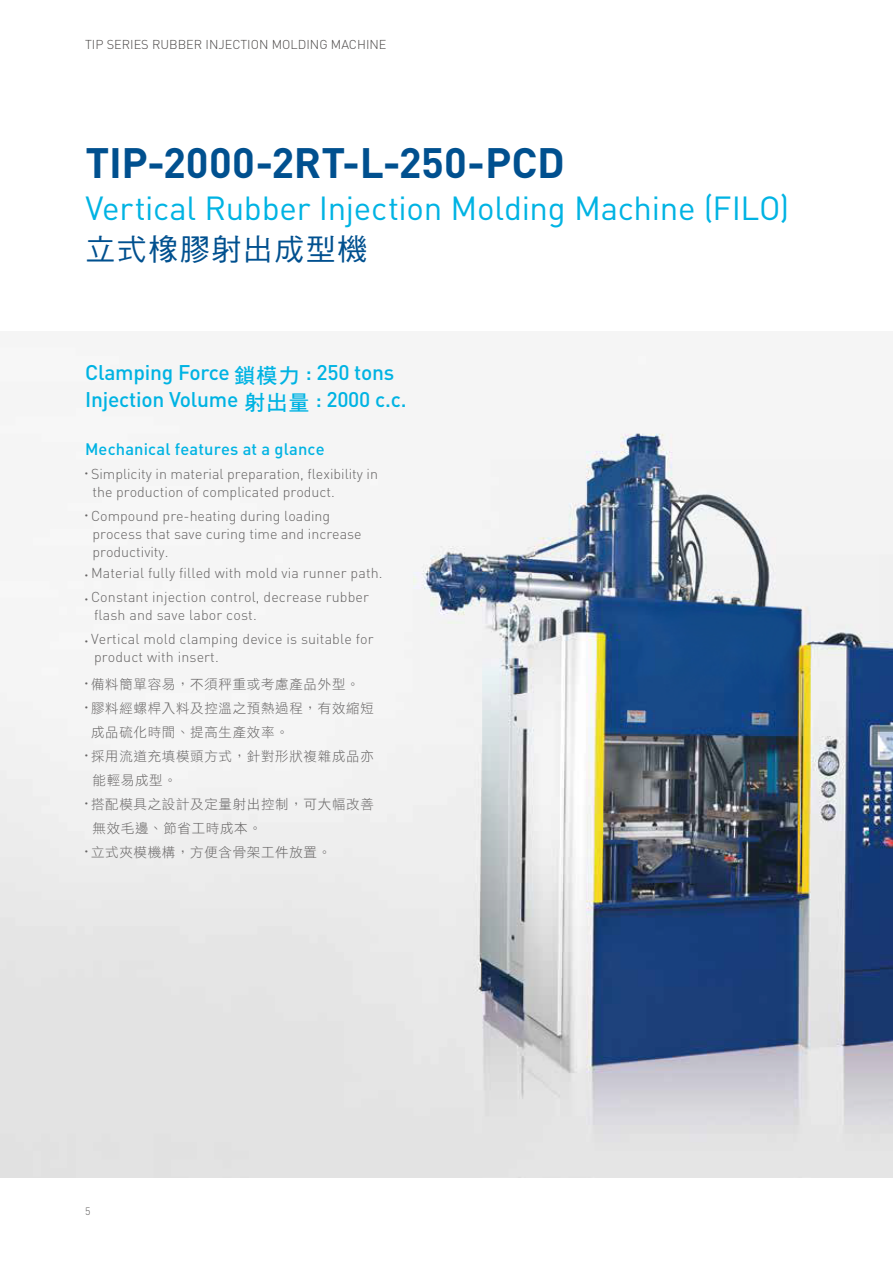
<style>
.page{position:relative;width:893px;height:1263px;background:#fff}
.page>*{position:absolute;margin:0;border:0;box-sizing:border-box;transform-origin:0 0}
.t1{font:700 42px "DIN Pro";color:#00508f}
.t2{font:33px "DIN Pro";letter-spacing:-.01em;color:#00b3e3}
.t3{font:30px "DF Hei Std W5";letter-spacing:.05em;color:#00508f}
.t4{font:500 21px/27px "DIN Pro";letter-spacing:-.01em;color:#00b3e3}
.t5{font:500 16.5px "DIN Pro";letter-spacing:.01em;color:#00b3e3}
.t6{font:300 14.25px/18px "DIN Pro";color:#666464}
.t7{font:13.5px/24px "DF Hei Std W3";letter-spacing:.05em;color:#666464}
.t8{font:300 12.75px "DIN Pro";color:#4c4948}
.t9{font:300 10.5px "DIN Pro";color:#595757}
.s1{font-family:"DF Hei Std W7";font-weight:400}
.s2{font-family:"Arial";font-weight:700;font-size:7.5px}
</style>
<div class="page">
<img style="left:0;top:433px;width:893px;height:745px">
<p class="t8" style="left:85px;top:35px;width:303px">TIP SERIES RUBBER INJECTION MOLDING MACHINE</p>
<h1 class="t1" style="left:85px;top:134px;width:481px">TIP-2000-2RT-L-250-PCD</h1>
<h2 class="t2" style="left:85px;top:185px;width:705px">Vertical Rubber Injection Molding Machine (FILO)</h2>
<h3 class="t3" style="left:85px;top:233px;width:284px">立式橡膠射出成型機</h3>
<h3 class="t4" style="left:85px;top:358px;width:323px">Clamping Force <span class="s1">鎖模力</span> : 250 tons<br>Injection Volume <span class="s1">射出量</span> : 2000 c.c.</h3>
<p class="t5" style="left:85px;top:438px;width:241px">Mechanical features at a glance</p>
<p class="t6" style="left:93px;top:464px;width:287px;text-indent:-7px"><sup>•</sup> Simplicity in material preparation, flexibility in the production of complicated product.</p>
<p class="t6" style="left:93px;top:506px;width:271px;text-indent:-7px"><sup>•</sup> Compound pre-heating during loading process that save curing time and increase productivity.</p>
<p class="t6" style="left:85px;top:563px;width:299px"><span class="s2">•</span> Material fully filled with mold via runner path.</p>
<p class="t6" style="left:94px;top:587px;width:276px;text-indent:-9px"><span class="s2">•</span> Constant injection control, decrease rubber flash and save labor cost.</p>
<p class="t6" style="left:94px;top:629px;width:281px;text-indent:-9px"><span class="s2">•</span> Vertical mold clamping device is suitable for product with insert.</p>
<p class="t7" style="left:85px;top:672px;width:276px"><sup>•</sup> 備料簡單容易，不須秤重或考慮產品外型。</p>
<p class="t7" style="left:91px;top:696px;width:284px;text-indent:-6px"><sup>•</sup> 膠料經螺桿入料及控溫之預熱過程，有效縮短成品硫化時間、提高生產效率。</p>
<p class="t7" style="left:93px;top:744px;width:283px;text-indent:-7px"><sup>•</sup> 採用流道充填模頭方式，針對形狀複雜成品亦能輕易成型。</p>
<p class="t7" style="left:93px;top:792px;width:283px;text-indent:-7px"><sup>•</sup> 搭配模具之設計及定量射出控制，可大幅改善無效毛邊、節省工時成本。</p>
<p class="t7" style="left:85px;top:840px;width:248px"><sup>•</sup> 立式夾模機構，方便含骨架工件放置。</p>
<p class="t9" style="left:85px;top:1204px;width:7px">5</p>
</div>
